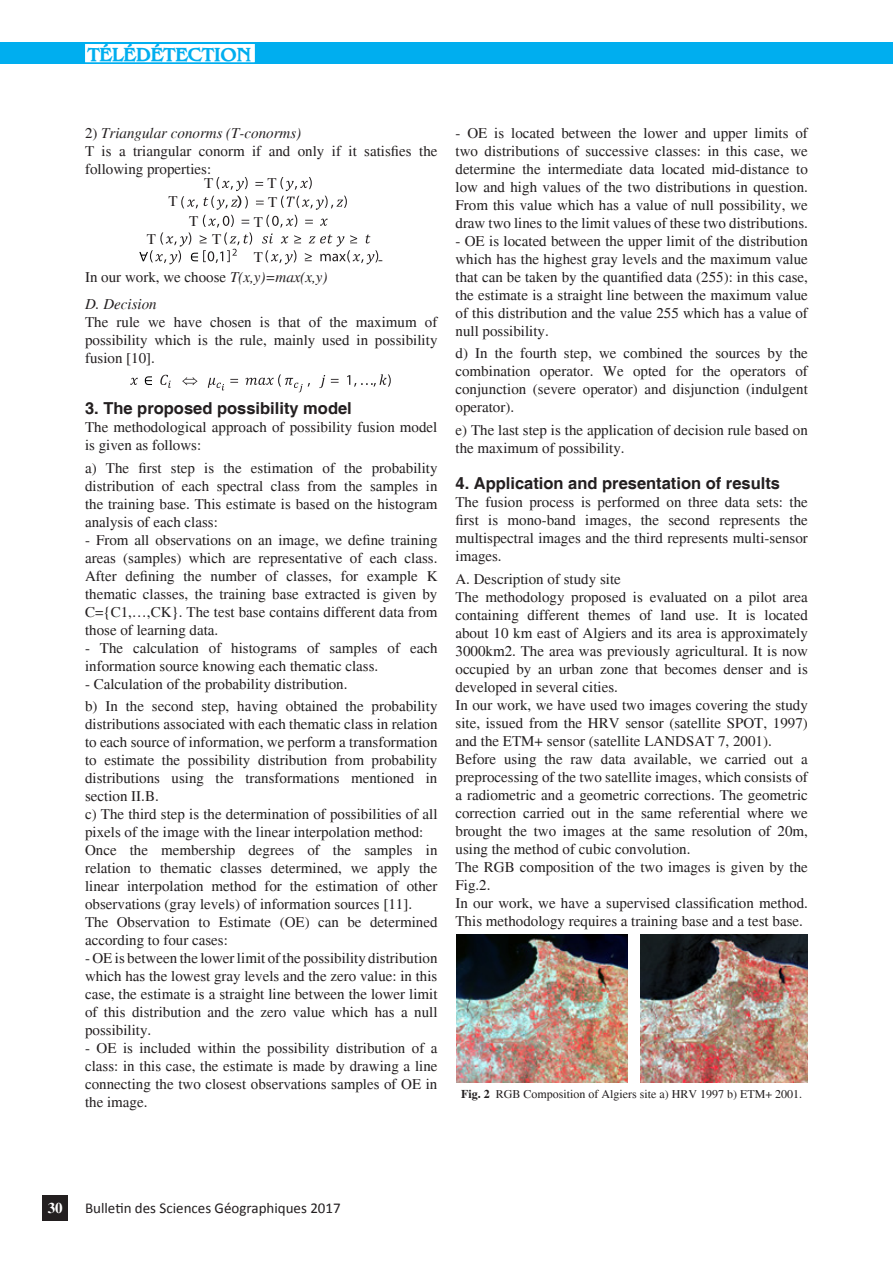
<style>
.page{position:relative;width:893px;height:1263px;background:#fff}
.page>*{position:absolute;margin:0;border:0;box-sizing:border-box;transform-origin:0 0}
.t1{font:700 19.5px "Bangle";color:#00aeef;scale:1.08 1}
.TEXTE{font:700 16.5px "Helvetica";color:#231f20}
.TEXTE-2{font:15px/18px "Times";color:#231f20;text-align:justify}
.TEXTE-3{font:italic 15px "Times";color:#231f20}
.t2{font:15px "Calibri";color:#231f20}
.LES_SOUS_TITRES{font:15px "Times";color:#231f20}
.TEXTE-4{font:700 15px "Times";color:#fff}
.LES_FIGURES{font:12px "Times";color:#231f20}
.s1{font-style:normal}
.s2{font-style:italic}
.s3{font-weight:700}
</style>
<div class="page">
<div style="left:43px;top:1195px;width:25px;height:25px;background:#231f20"></div>
<div style="left:0;top:43px;width:893px;height:21px;background:#00aeef"></div>
<div style="left:84px;top:43px;width:172px;height:21px;background:#fff;border:2px solid #00aeef"></div>
<svg style="left:139px;top:177px;width:239px;height:87px"></svg>
<svg style="left:130px;top:378px;width:8px;height:7px"></svg>
<svg style="left:160px;top:375px;width:11px;height:13px"></svg>
<svg style="left:182px;top:377px;width:15px;height:8px"></svg>
<svg style="left:208px;top:378px;width:16px;height:12px"></svg>
<svg style="left:230px;top:379px;width:8px;height:4px"></svg>
<svg style="left:245px;top:374px;width:65px;height:18px"></svg>
<svg style="left:319px;top:375px;width:6px;height:13px"></svg>
<svg style="left:331px;top:379px;width:8px;height:4px"></svg>
<svg style="left:347px;top:374px;width:44px;height:13px"></svg>
<svg style="left:145px;top:376px;width:7px;height:9px"></svg>
<img style="left:456px;top:934px;width:172px;height:148px">
<img style="left:640px;top:934px;width:168px;height:148px">
<p class="t1" style="left:88px;top:41px;width:153px">TÉLÉDÉTECTION</p>
<p class="TEXTE-3" style="left:85px;top:125px;width:218px"><span class="s1">2)</span> Triangular conorms (T-conorms)</p>
<p class="TEXTE-2" style="left:85px;top:142px;width:354px">T is a triangular conorm if and only if it satisfies the following properties:</p>
<p class="LES_SOUS_TITRES" style="left:204px;top:174px;width:11px">T</p>
<p class="LES_SOUS_TITRES" style="left:268px;top:174px;width:11px">T</p>
<p class="LES_SOUS_TITRES" style="left:268px;top:193px;width:11px">T</p>
<p class="LES_SOUS_TITRES" style="left:169px;top:192px;width:11px">T</p>
<p class="LES_SOUS_TITRES" style="left:189px;top:213px;width:11px">T</p>
<p class="LES_SOUS_TITRES" style="left:254px;top:213px;width:11px">T</p>
<p class="LES_SOUS_TITRES" style="left:254px;top:248px;width:11px">T</p>
<p class="LES_SOUS_TITRES" style="left:147px;top:231px;width:11px">T</p>
<p class="LES_SOUS_TITRES" style="left:212px;top:230px;width:11px">T</p>
<p class="TEXTE-2" style="left:378px;top:250px;width:6px">-</p>
<p class="TEXTE-2" style="left:85px;top:268px;width:244px">In our work, we choose <span class="s2">T(x,y)=max(x,y)</span></p>
<p class="TEXTE-3" style="left:85px;top:296px;width:73px">D. Decision</p>
<p class="TEXTE-2" style="left:85px;top:313px;width:354px">The rule we have chosen is that of the maximum of possibility which is the rule, mainly used in possibility fusion [10].</p>
<p class="TEXTE" style="left:85px;top:398px;width:268px">3. The proposed possibility model</p>
<p class="TEXTE-2" style="left:85px;top:418px;width:354px">The methodological approach of possibility fusion model is given as follows:</p>
<p class="TEXTE-2" style="left:85px;top:459px;width:354px">a) The first step is the estimation of the probability distribution of each spectral class from the samples in the training base. This estimate is based on the histogram analysis of each class:</p>
<p class="TEXTE-2" style="left:85px;top:531px;width:354px">- From all observations on an image, we define training areas (samples) which are representative of each class.<br>After defining the number of classes, for example K thematic classes, the training base extracted is given by C={C1,…,CK}. The test base contains different data from those of learning data.</p>
<p class="TEXTE-2" style="left:85px;top:639px;width:354px">- The calculation of histograms of samples of each information source knowing each thematic class.</p>
<p class="TEXTE-2" style="left:85px;top:675px;width:264px">- Calculation of the probability distribution.</p>
<p class="TEXTE-2" style="left:85px;top:697px;width:354px">b) In the second step, having obtained the probability distributions associated with each thematic class in relation to each source of information, we perform a transformation to estimate the possibility distribution from probability distributions using the transformations mentioned in section II.B.</p>
<p class="TEXTE-2" style="left:85px;top:805px;width:354px">c) The third step is the determination of possibilities of all pixels of the image with the linear interpolation method:</p>
<p class="TEXTE-2" style="left:85px;top:841px;width:354px">Once the membership degrees of the samples in relation to thematic classes determined, we apply the linear interpolation method for the estimation of other observations (gray levels) of information sources [11].</p>
<p class="TEXTE-2" style="left:85px;top:913px;width:354px">The Observation to Estimate (OE) can be determined according to four cases:</p>
<p class="TEXTE-2" style="left:85px;top:949px;width:354px">- OE is between the lower limit of the possibility distribution which has the lowest gray levels and the zero value: in this case, the estimate is a straight line between the lower limit of this distribution and the zero value which has a null possibility.</p>
<p class="TEXTE-2" style="left:85px;top:1039px;width:354px">- OE is included within the possibility distribution of a class: in this case, the estimate is made by drawing a line connecting the two closest observations samples of OE in the image.</p>
<p class="TEXTE-2" style="left:455px;top:124px;width:354px">- OE is located between the lower and upper limits of two distributions of successive classes: in this case, we determine the intermediate data located mid-distance to low and high values of the two distributions in question.<br>From this value which has a value of null possibility, we draw two lines to the limit values of these two distributions.</p>
<p class="TEXTE-2" style="left:455px;top:232px;width:354px">- OE is located between the upper limit of the distribution which has the highest gray levels and the maximum value that can be taken by the quantified data (255): in this case, the estimate is a straight line between the maximum value of this distribution and the value 255 which has a value of null possibility.</p>
<p class="TEXTE-2" style="left:455px;top:344px;width:354px">d) In the fourth step, we combined the sources by the combination operator. We opted for the operators of conjunction (severe operator) and disjunction (indulgent operator).</p>
<p class="TEXTE-2" style="left:455px;top:421px;width:354px">e) The last step is the application of decision rule based on the maximum of possibility.</p>
<p class="TEXTE" style="left:455px;top:473px;width:326px">4. Application and presentation of results</p>
<p class="TEXTE-2" style="left:455px;top:493px;width:354px">The fusion process is performed on three data sets: the first is mono-band images, the second represents the multispectral images and the third represents multi-sensor images.</p>
<p class="TEXTE-2" style="left:455px;top:570px;width:167px">A. Description of study site</p>
<p class="TEXTE-2" style="left:455px;top:588px;width:354px">The methodology proposed is evaluated on a pilot area containing different themes of land use. It is located about 10 km east of Algiers and its area is approximately 3000km2. The area was previously agricultural. It is now occupied by an urban zone that becomes denser and is developed in several cities.</p>
<p class="TEXTE-2" style="left:455px;top:696px;width:354px">In our work, we have used two images covering the study site, issued from the HRV sensor (satellite SPOT, 1997) and the ETM+ sensor (satellite LANDSAT 7, 2001).</p>
<p class="TEXTE-2" style="left:455px;top:750px;width:354px">Before using the raw data available, we carried out a preprocessing of the two satellite images, which consists of a radiometric and a geometric corrections. The geometric correction carried out in the same referential where we brought the two images at the same resolution of 20m, using the method of cubic convolution.</p>
<p class="TEXTE-2" style="left:455px;top:858px;width:354px">The RGB composition of the two images is given by the<br>Fig.2.</p>
<p class="TEXTE-2" style="left:455px;top:894px;width:354px">In our work, we have a supervised classification method.<br>This methodology requires a training base and a test base.</p>
<p class="LES_FIGURES" style="left:461px;top:1088px;width:343px"><span class="s3">Fig. 2</span> RGB Composition of Algiers site a) HRV 1997 b) ETM+ 2001.</p>
<p class="TEXTE-4" style="left:48px;top:1199px;width:17px">30</p>
<p class="t2" style="left:85px;top:1198px;width:257px">Bulletin des Sciences Géographiques 2017</p>
</div>
